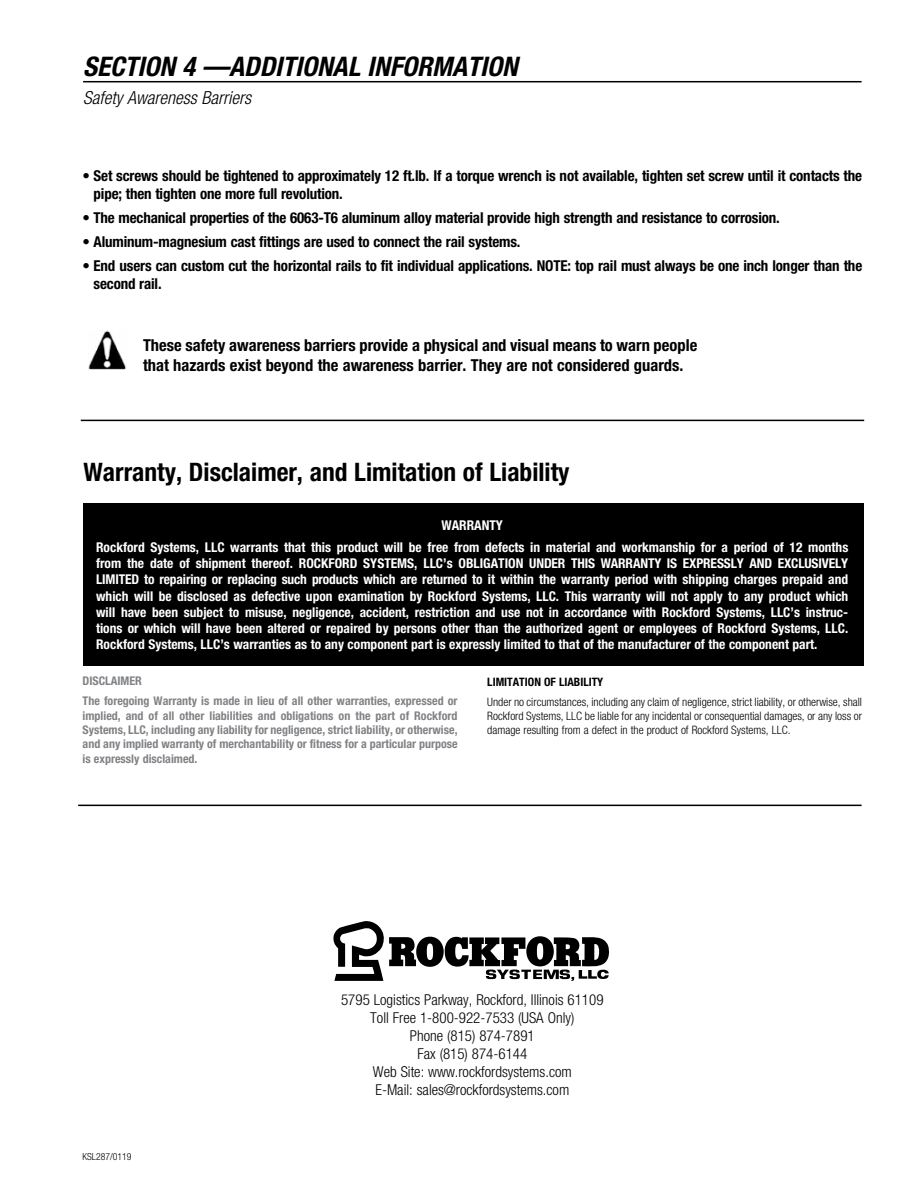
<style>
.page{position:relative;width:918px;height:1188px;background:#fff}
.page>*{position:absolute;margin:0;border:0;box-sizing:border-box;transform-origin:0 0}
.t1{font:italic 700 condensed 27px "Helvetica Neue LT Std";color:#000}
.t2{font:700 condensed 25.5px "Helvetica Neue LT Std";color:#000}
.t3{font:italic 300 condensed 18px "Helvetica Neue LT Std";color:#000}
.t4{font:700 condensed 16.5px/19.8px "Helvetica Neue LT Std";color:#000}
.t5{font:700 condensed 15px/18px "Helvetica Neue LT Std";letter-spacing:-.01em;color:#000}
.t6{font:300 condensed 15px/18px "Helvetica Neue LT Std";color:#000;text-align:center}
.t7{font:700 condensed 13.5px/16.2px "Helvetica Neue LT Std";color:#fff;text-align:center}
.t8{font:700 condensed 12px/14.4px "Helvetica Neue LT Std";color:#808285}
.t9{font:300 condensed 11.7px/14px "Helvetica Neue LT Std";color:#000;text-align:justify}
.t10{font:700 condensed 11.7px "Helvetica Neue LT Std";color:#000}
.t11{font:300 condensed 9.75px "Helvetica Neue LT Std";color:#000}
</style>
<div class="page">
<hr style="left:83px;top:81px;width:779px;height:1px;background:#000">
<div style="left:83px;top:503px;width:781px;height:163px;background:#000"></div>
<hr style="left:81px;top:420px;width:783px;height:1px;background:#000">
<hr style="left:78px;top:805px;width:784px;height:1px;background:#000">
<img style="left:88px;top:331px;width:38px;height:38px">
<svg style="left:333px;top:921px;width:277px;height:60px"></svg>
<h1 class="t1" style="left:83px;top:50px;width:436px">SECTION 4 —ADDITIONAL INFORMATION</h1>
<h3 class="t3" style="left:83px;top:88px;width:170px">Safety Awareness Barriers</h3>
<p class="t5" style="left:94px;top:167px;width:770px;text-indent:-11px">• Set screws should be tightened to approximately 12 l b.f t aIf. torque wrench is not available, tighten set screw until it contacts the pipe; then tighten one more full revolution.</p>
<p class="t5" style="left:82px;top:209px;width:699px">• The mechanical properties of the 6063- 6T aluminum alloy material provide high strength and resistance to corrosion.</p>
<p class="t5" style="left:82px;top:233px;width:440px">• Aluminum-magnesium cast fittings are used to connect the rail systems.</p>
<p class="t5" style="left:94px;top:257px;width:770px;text-indent:-11px">• End users can custom cut the horizontal rails to fit individual applications. NOTE: top rail must always be one inch longer than the second rail.</p>
<p class="t4" style="left:143px;top:335px;width:556px">These safety awareness barriers provide a physical and visual means to warn people that hazards exist beyond the awareness barrier. They are not considered guards.</p>
<h2 class="t2" style="left:84px;top:457px;width:488px">Warranty, Disclaimer, and Limitation of Liability</h2>
<p class="t7" style="left:96px;top:514px;width:754px;line-height:22.2px">WARRANTY<br>Rockford Systems, LLC warrants that this product will be free from defects in material and workmanship for a period of 12 months</p>
<p class="t7" style="left:96px;top:555px;width:754px;text-align:justify">from the date of shipment thereof. ROCKFORD SYSTEMS, LLC s’ OBLIGATION UNDER THIS WARRANTY IS EXPRESSLY AND EXCLUSIVELY LIMITED to repairing or replacing such products which are returned to it within the warranty period with shipping charges prepaid and which will be disclosed as defective upon examination by Rockford Systems, LLC. This warranty will not apply to any product which</p>
<p class="t7" style="left:96px;top:620px;width:754px">tions or which will have been altered or repaired by persons other than the authorized agent or employees of Rockford Systems, LLC.</p>
<p class="t7" style="left:96px;top:604px;width:754px">will have been subject to misuse, negligence, accident, restriction and use not in accordance with Rockford Systems, LLC s’ instruc-</p>
<p class="t7" style="left:96px;top:636px;width:723px">Rockford Systems, LLC s’ warranties as to any component part is expressly limited to that of the manufacturer of the component part.</p>
<p class="t10" style="left:487px;top:675px;width:118px">LIMITATION OF LIABILITY</p>
<p class="t9" style="left:487px;top:695px;width:376px">Under no circumstances, including any claim of negligence, strict liability, or otherwise, shall Rockford Systems, LLC be liable for any incidental or consequential damages, or any loss or damage resulting from a defect in the product of Rockford Systems, LLC.</p>
<p class="t8" style="left:83px;top:670px;width:377px;line-height:20.4px">DISCLAIMER<br>The foregoing Warranty is made in lieu of all other warranties, expressed or</p>
<p class="t8" style="left:83px;top:708px;width:377px;text-align:justify">implied, and of all other liabilities and obligations on the part of Rockford Systems, LLC, including any liability for negligence, strict liability, or otherwise, and any implied warranty of merchantability or fitness for a particular purpose is expressly disclaimed.</p>
<p class="t11" style="left:82px;top:1151px;width:50px">KSL287/0119</p>
<p class="t6" style="left:341px;top:991px;width:264px">5795 Logistics Parkway, Rockford, Illinois 61109<br>Toll Free 1-800-922-7533 (USA Only(<br>Phone )815( 874-7891<br>Fax )815( 874-6144<br>Web Site: www.rockfordsystems.com<br>-E Mail: sales@rockfordsystems.com</p>
</div>
